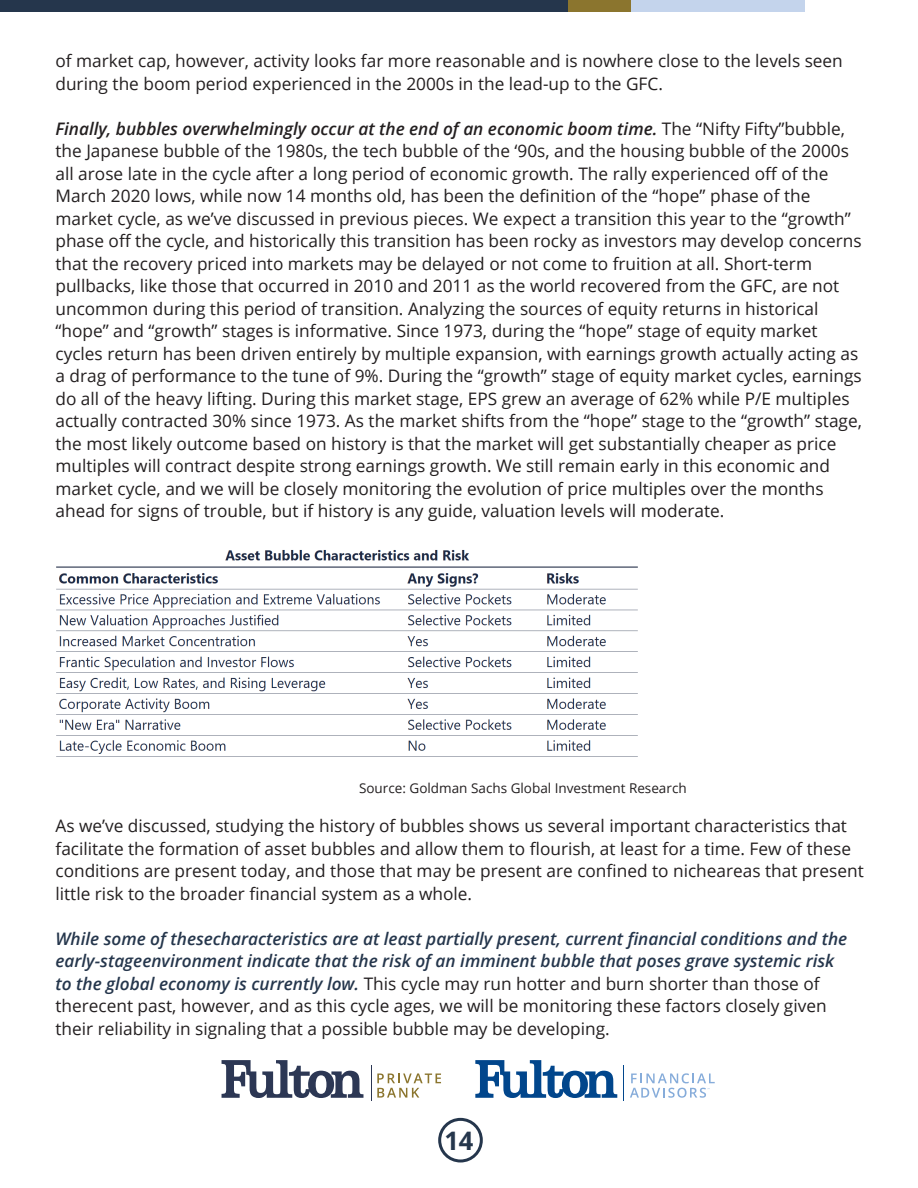
<style>
.page{position:relative;width:918px;height:1188px;background:#fff}
.page>*{position:absolute;margin:0;border:0;box-sizing:border-box;transform-origin:0 0}
.t1{font:700 25.5px "Open Sans";color:#25364c}
.t2{font:17.25px/22.5px "Open Sans";color:#231f20}
.t3{font:italic 600 17.25px/22.5px "Open Sans";color:#25364c}
.t4{font:13.5px "Open Sans";color:#231f20}
.s1{font-weight:600;font-style:italic}
.s2{font-weight:400;font-style:normal;color:#231f20}
</style>
<div class="page">
<div style="left:0;top:0;width:918px;height:12px;background:#c4d4ec"></div>
<div style="left:0;top:0;width:568px;height:12px;background:#25364c"></div>
<div style="left:806px;top:0;width:112px;height:12px;background:#fff"></div>
<div style="left:568px;top:0;width:63px;height:12px;background:#8b752e"></div>
<svg style="left:475px;top:1060px;width:142px;height:38px"></svg>
<svg style="left:630px;top:1073px;width:85px;height:25px"></svg>
<hr style="left:624px;top:1066px;width:1px;height:35px;background:#01468c">
<svg style="left:222px;top:1060px;width:141px;height:38px"></svg>
<svg style="left:377px;top:1073px;width:64px;height:25px"></svg>
<hr style="left:371px;top:1066px;width:1px;height:35px;background:#2c3754">
<div style="left:438px;top:1118px;width:45px;height:45px;border:3px solid #25364c;border-radius:50%"></div>
<img style="left:56px;top:550px;width:582px;height:207px">
<p class="t2" style="left:56px;top:49px;width:789px">of market cap, however, activity looks far more reasonable and is nowhere close to the levels seen during the boom period experienced in the 2000s in the lead-up to the GFC.</p>
<p class="t2" style="left:56px;top:117px;width:808px"><span class="s1">Finally, bubbles overwhelmingly occur at the end of an economic boom time.</span> The “Nifty Fifty”bubble, the Japanese bubble of the 1980s, the tech bubble of the ‘90s, and the housing bubble of the 2000s all arose late in the cycle after a long period of economic growth. The rally experienced off of the March 2020 lows, while now 14 months old, has been the definition of the “hope” phase of the market cycle, as we’ve discussed in previous pieces. We expect a transition this year to the “growth” phase off the cycle, and historically this transition has been rocky as investors may develop concerns that the recovery priced into markets may be delayed or not come to fruition at all. Short-term pullbacks, like those that occurred in 2010 and 2011 as the world recovered from the GFC, are not uncommon during this period of transition. Analyzing the sources of equity returns in historical “hope” and “growth” stages is informative. Since 1973, during the “hope” stage of equity market cycles return has been driven entirely by multiple expansion, with earnings growth actually acting as a drag of performance to the tune of 9%. During the “growth” stage of equity market cycles, earnings do all of the heavy lifting. During this market stage, EPS grew an average of 62% while P/E multiples actually contracted 30% since 1973. As the market shifts from the “hope” stage to the “growth” stage, the most likely outcome based on history is that the market will get substantially cheaper as price multiples will contract despite strong earnings growth. We still remain early in this economic and market cycle, and we will be closely monitoring the evolution of price multiples over the months ahead for signs of trouble, but if history is any guide, valuation levels will moderate.</p>
<p class="t4" style="left:359px;top:779px;width:329px">Source: Goldman Sachs Global Investment Research</p>
<p class="t2" style="left:56px;top:814px;width:810px">As we’ve discussed, studying the history of bubbles shows us several important characteristics that facilitate the formation of asset bubbles and allow them to flourish, at least for a time. Few of these conditions are present today, and those that may be present are confined to nicheareas that present little risk to the broader financial system as a whole.</p>
<p class="t3" style="left:56px;top:927px;width:793px">While some of thesecharacteristics are at least partially present, current financial conditions and the early-stageenvironment indicate that the risk of an imminent bubble that poses grave systemic risk to the global economy is currently low. <span class="s2">This cycle may run hotter and burn shorter than those of therecent past, however, and as this cycle ages, we will be monitoring these factors closely given their reliability in signaling that a possible bubble may be developing.</span></p>
<p class="t1" style="left:444px;top:1122px;width:31px">14</p>
</div>
